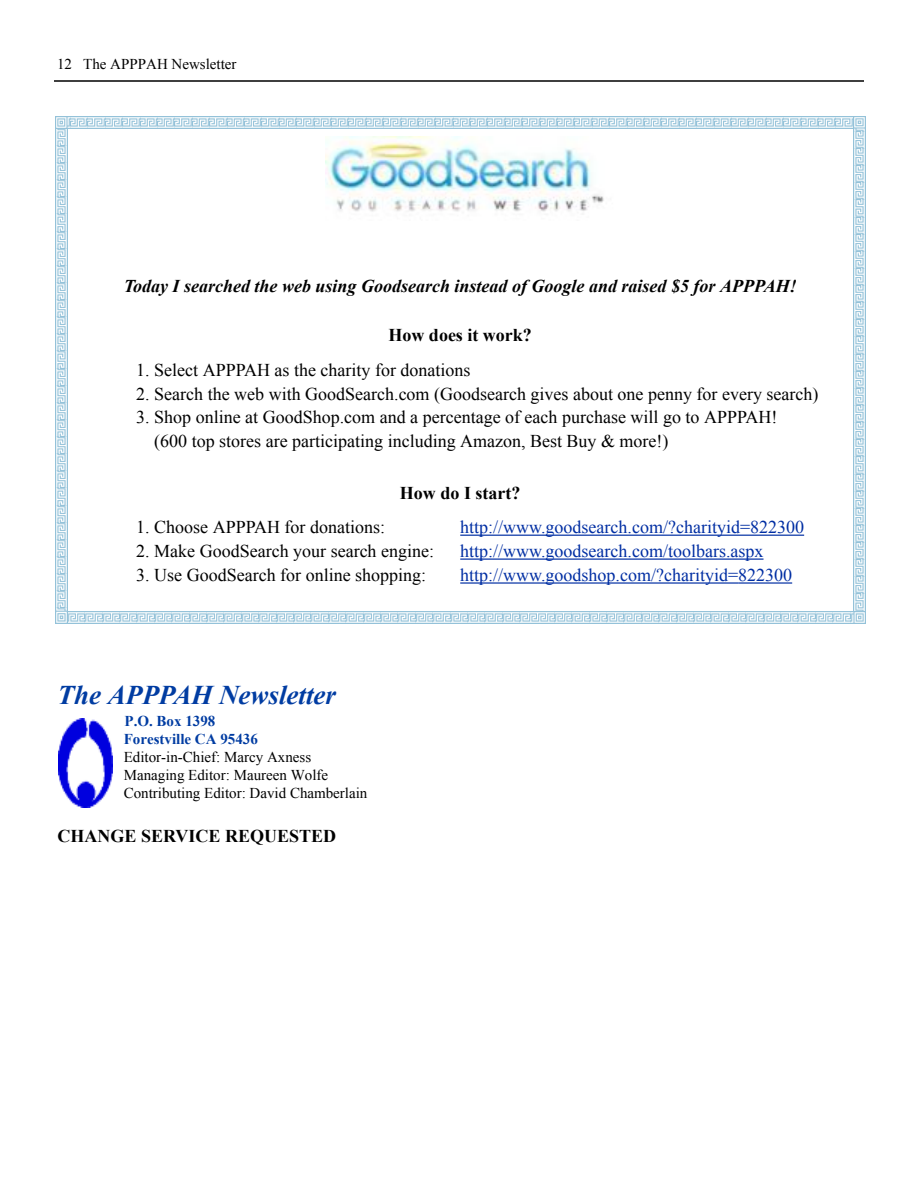
<style>
.page{position:relative;width:918px;height:1188px;background:#fff}
.page>*{position:absolute;margin:0;border:0;box-sizing:border-box;transform-origin:0 0}
.t1{font:italic 700 27px "Times New Roman";color:#003ca2}
.t2{font:18px/23.9px "Times New Roman";color:#000}
.t3{font:18px "Times New Roman";color:#002ea3}
.t4{font:italic 700 18px "Times New Roman";color:#000}
.t5{font:700 18px "Times New Roman";color:#000}
.t6{font:15px/18px "Times New Roman";color:#000}
.t7{font:700 15px/18px "Times New Roman";color:#003ca2}
</style>
<div class="page">
<hr style="left:54px;top:80px;width:810px;height:2px;background:#000">
<img style="left:58px;top:718px;width:54px;height:89px">
<img style="left:55px;top:116px;width:798px;height:12px">
<img style="left:853px;top:116px;width:12px;height:495px">
<img style="left:67px;top:611px;width:798px;height:12px">
<img style="left:55px;top:128px;width:12px;height:495px">
<hr style="left:460px;top:535px;width:344px;height:1px;background:#002ea3">
<hr style="left:460px;top:559px;width:304px;height:1px;background:#002ea3">
<hr style="left:460px;top:582px;width:278px;height:2px;background:#002ea3">
<hr style="left:738px;top:582px;width:54px;height:2px;background:#002ea3">
<img style="left:325px;top:136px;width:279px;height:76px">
<p class="t6" style="left:57px;top:55px;width:181px">12 The APPPAH Newsletter</p>
<p class="t4" style="left:124px;top:276px;width:675px">Today I searched the web using Goodsearch instead of Google and raised $5 for APPPAH!</p>
<p class="t5" style="left:388px;top:325px;width:145px">How does it work?</p>
<p class="t2" style="left:136px;top:358px;width:336px">1. Select APPPAH as the charity for donations</p>
<p class="t2" style="left:136px;top:382px;width:684px">2. Search the web with GoodSearch.com (Goodsearch gives about one penny for every search)</p>
<p class="t2" style="left:154px;top:405px;width:625px;text-indent:-18px">3. Shop online at GoodShop.com and a percentage of each purchase will go to APPPAH! (600 top stores are participating including Amazon, Best Buy &amp; more!)</p>
<p class="t5" style="left:400px;top:483px;width:122px">How do I start?</p>
<p class="t2" style="left:136px;top:515px;width:250px">1. Choose APPPAH for donations:</p>
<p class="t3" style="left:460px;top:517px;width:345px">http://www.goodsearch.com/?charityid=822300</p>
<p class="t2" style="left:136px;top:539px;width:299px">2. Make GoodSearch your search engine:</p>
<p class="t3" style="left:460px;top:541px;width:305px">http://www.goodsearch.com/toolbars.aspx</p>
<p class="t2" style="left:136px;top:563px;width:291px">3. Use GoodSearch for online shopping:</p>
<p class="t3" style="left:460px;top:565px;width:333px">http://www.goodshop.com/?charityid=822300</p>
<h1 class="t1" style="left:58px;top:679px;width:280px">The APPPAH Newsletter</h1>
<p class="t7" style="left:124px;top:712px;width:136px">P.O. Box 1398<br>Forestville CA 95436</p>
<p class="t6" style="left:124px;top:748px;width:245px">Editor-in-Chief: Marcy Axness<br>Managing Editor: Maureen Wolfe<br>Contributing Editor: David Chamberlain</p>
<p class="t5" style="left:58px;top:825px;width:280px">CHANGE SERVICE REQUESTED</p>
</div>
